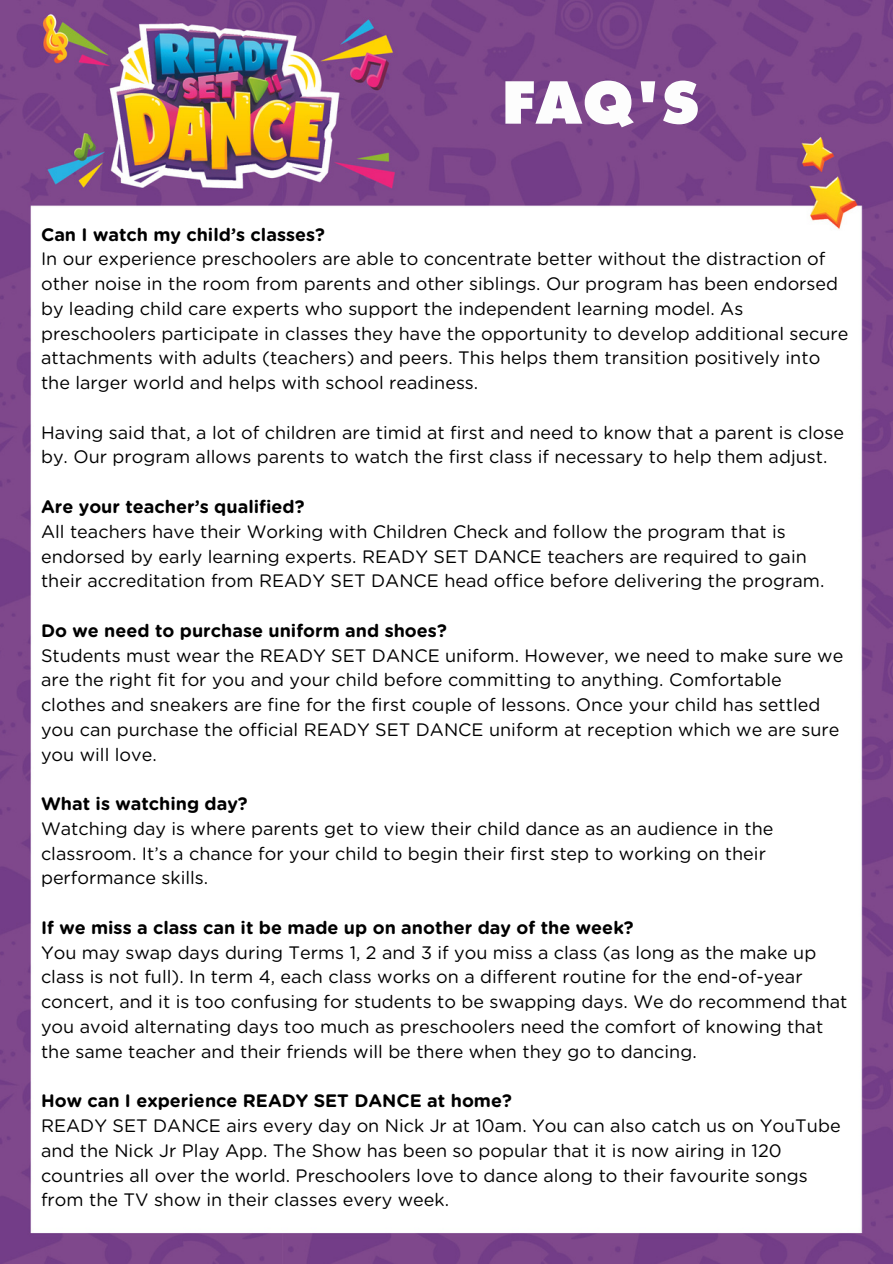
<style>
.page{position:relative;width:893px;height:1264px;background:#fff}
.page>*{position:absolute;margin:0;border:0;box-sizing:border-box;transform-origin:0 0}
.t1{font:800 56.25px "Futura LT";color:#fdfdfd}
.t2{font:18px/24.8px "Gotham Rounded";color:#000}
.t3{font:700 18px "Gotham Rounded";color:#000}
</style>
<div class="page">
<img style="left:0;top:0;width:892px;height:1263px">
<h1 class="t1" style="left:502px;top:67px;width:199px">FAQ'S</h1>
<p class="t3" style="left:41px;top:226px;width:285px">Can I watch my child’s classes?</p>
<p class="t2" style="left:41px;top:247px;width:808px">In our experience preschoolers are able to concentrate better without the distraction of other noise in the room from parents and other siblings. Our program has been endorsed by leading child care experts who support the independent learning model. As preschoolers participate in classes they have the opportunity to develop additional secure attachments with adults (teachers) and peers. This helps them transition positively into the larger world and helps with school readiness.</p>
<p class="t2" style="left:41px;top:421px;width:804px">Having said that, a lot of children are timid at first and need to know that a parent is close by. Our program allows parents to watch the first class if necessary to help them adjust.</p>
<p class="t3" style="left:41px;top:498px;width:265px">Are your teacher’s qualified?</p>
<p class="t2" style="left:41px;top:520px;width:784px">All teachers have their Working with Children Check and follow the program that is endorsed by early learning experts. READY SET DANCE teachers are required to gain their accreditation from READY SET DANCE head office before delivering the program.</p>
<p class="t3" style="left:41px;top:622px;width:407px">Do we need to purchase uniform and shoes?</p>
<p class="t2" style="left:41px;top:643px;width:803px">Students must wear the READY SET DANCE uniform. However, we need to make sure we are the right fit for you and your child before committing to anything. Comfortable clothes and sneakers are fine for the first couple of lessons. Once your child has settled you can purchase the official READY SET DANCE uniform at reception which we are sure you will love.</p>
<p class="t3" style="left:41px;top:795px;width:208px">What is watching day?</p>
<p class="t2" style="left:41px;top:817px;width:734px">Watching day is where parents get to view their child dance as an audience in the classroom. It’s a chance for your child to begin their first step to working on their performance skills.</p>
<p class="t3" style="left:41px;top:919px;width:594px">If we miss a class can it be made up on another day of the week?</p>
<p class="t2" style="left:41px;top:940px;width:808px">You may swap days during Terms 1, 2 and 3 if you miss a class (as long as the make up class is not full). In term 4, each class works on a different routine for the end-of-year concert, and it is too confusing for students to be swapping days. We do recommend that you avoid alternating days too much as preschoolers need the comfort of knowing that the same teacher and their friends will be there when they go to dancing.</p>
<p class="t3" style="left:41px;top:1092px;width:472px">How can I experience READY SET DANCE at home?</p>
<p class="t2" style="left:41px;top:1114px;width:801px">READY SET DANCE airs every day on Nick Jr at 10am. You can also catch us on YouTube and the Nick Jr Play App. The Show has been so popular that it is now airing in 120 countries all over the world. Preschoolers love to dance along to their favourite songs from the TV show in their classes every week.</p>
</div>
